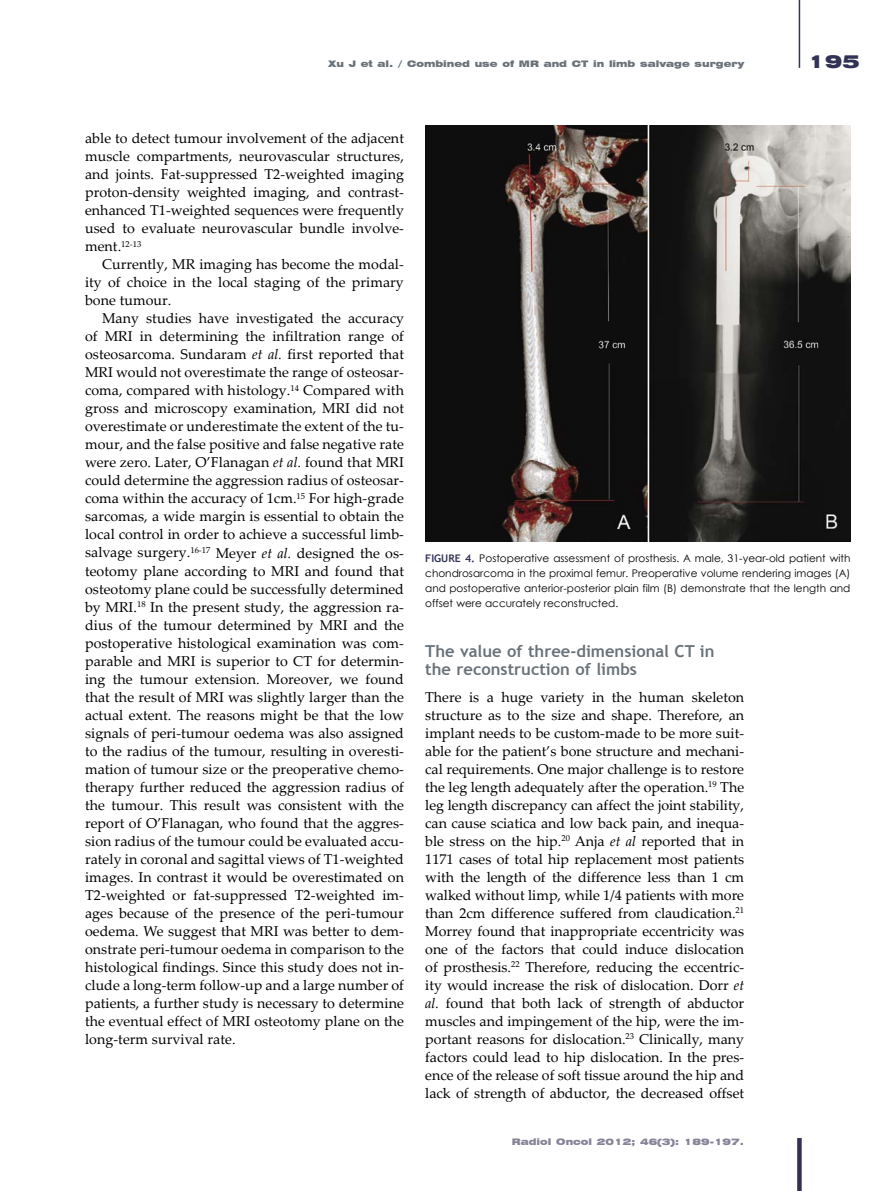
<style>
.page{position:relative;width:893px;height:1191px;background:#fff}
.page>*{position:absolute;margin:0;border:0;box-sizing:border-box;transform-origin:0 0}
.t1{font:900 expanded 18px "Swiss 721 BT";color:#323257}
.t2{font:700 16.5px/18px "Trebuchet MS";color:#6a7279}
.t3{font:14.25px/18px "Palatino Linotype";letter-spacing:.005em;color:#000;text-align:justify}
.t4{font:10.5px/15px "Century Gothic";color:#000;text-align:justify}
.t5{font:900 expanded 9px "Swiss 721 BT";color:#6a7279}
.t6{font:900 expanded 9px "Swiss 721 BT";color:#888497}
.s1{font-style:italic}
.s2{font-family:"Trebuchet MS";font-weight:700;color:#323257}
</style>
<div class="page">
<div style="left:797px;top:1138px;width:5px;height:53px;background:#323257"></div>
<hr style="left:799px;top:0;width:1px;height:68px;background:#323257">
<img style="left:425px;top:125px;width:425px;height:416px">
<p class="t5" style="left:328px;top:58px;width:417px">Xu J et al. / Combined use of MR and CT in limb salvage surgery</p>
<p class="t1" style="left:808px;top:50px;width:53px">195</p>
<p class="t3" style="left:85px;top:129px;width:320px">able to detect tumour involvement of the adjacent muscle compartments, neurovascular structures, and joints. Fat-suppressed T2-weighted imaging proton-density weighted imaging, and contrast&shy;enhanced T1-weighted sequences were frequently used to evaluate neurovascular bundle involve&shy;ment.<sup>12-13</sup></p>
<p class="t3" style="left:85px;top:255px;width:320px;text-indent:17px">Currently, MR imaging has become the modal&shy;ity of choice in the local staging of the primary bone tumour.</p>
<p class="t3" style="left:85px;top:309px;width:320px;text-indent:17px">Many studies have investigated the accuracy of MRI in determining the infiltration range of osteosarcoma. Sundaram <span class="s1">et al.</span> first reported that MRI would not overestimate the range of osteosar&shy;coma, compared with histology.<sup>14</sup> Compared with gross and microscopy examination, MRI did not overestimate or underestimate the extent of the tu&shy;mour, and the false positive and false negative rate were zero. Later, O’Flanagan <span class="s1">et al.</span> found that MRI could determine the aggression radius of osteosar&shy;coma within the accuracy of 1cm.<sup>15</sup> For high-grade sarcomas, a wide margin is essential to obtain the local control in order to achieve a successful limb&shy;salvage surgery.<sup>16-17</sup> Meyer <span class="s1">et al.</span> designed the os&shy;teotomy plane according to MRI and found that osteotomy plane could be successfully determined by MRI.<sup>18</sup> In the present study, the aggression ra&shy;dius of the tumour determined by MRI and the postoperative histological examination was com&shy;parable and MRI is superior to CT for determin&shy;ing the tumour extension. Moreover, we found that the result of MRI was slightly larger than the actual extent. The reasons might be that the low signals of peri-tumour oedema was also assigned to the radius of the tumour, resulting in overesti&shy;mation of tumour size or the preoperative chemo&shy;therapy further reduced the aggression radius of the tumour. This result was consistent with the report of O’Flanagan, who found that the aggres&shy;sion radius of the tumour could be evaluated accu&shy;rately in coronal and sagittal views of T1-weighted images. In contrast it would be overestimated on T2-weighted or fat-suppressed T2-weighted im&shy;ages because of the presence of the peri-tumour oedema. We suggest that MRI was better to dem&shy;onstrate peri-tumour oedema in comparison to the histological findings. Since this study does not in&shy;clude a long-term follow-up and a large number of patients, a further study is necessary to determine the eventual effect of MRI osteotomy plane on the long-term survival rate.</p>
<p class="t4" style="left:425px;top:550px;width:427px"><span class="s2">FIGURE 4.</span> Postoperative assessment of prosthesis. A male, 31-year-old patient with chondrosarcoma in the proximal femur. Preoperative volume rendering images (A) and postoperative anterior-posterior plain film (B) demonstrate that the length and offset were accurately reconstructed.</p>
<p class="t2" style="left:425px;top:641px;width:291px">The value of three-dimensional CT in the reconstruction of limbs</p>
<p class="t3" style="left:425px;top:687px;width:320px">There is a huge variety in the human skeleton structure as to the size and shape. Therefore, an implant needs to be custom-made to be more suit&shy;able for the patient’s bone structure and mechani&shy;cal requirements. One major challenge is to restore the leg length adequately after the operation.<sup>19</sup> The leg length discrepancy can affect the joint stability, can cause sciatica and low back pain, and inequa&shy;ble stress on the hip.<sup>20</sup> Anja <span class="s1">et al</span> reported that in 1171 cases of total hip replacement most patients with the length of the difference less than 1 cm walked without limp, while 1/4 patients with more than 2cm difference suffered from claudication.<sup>21<br></sup>Morrey found that inappropriate eccentricity was one of the factors that could induce dislocation of prosthesis.<sup>22</sup> Therefore, reducing the eccentric&shy;ity would increase the risk of dislocation. Dorr <span class="s1">et al.</span> found that both lack of strength of abductor muscles and impingement of the hip, were the im&shy;portant reasons for dislocation.<sup>23</sup> Clinically, many factors could lead to hip dislocation. In the pres&shy;ence of the release of soft tissue around the hip and lack of strength of abductor, the decreased offset</p>
<p class="t6" style="left:512px;top:1136px;width:234px">Radiol Oncol 2012; 46(3): 189-197.</p>
</div>
